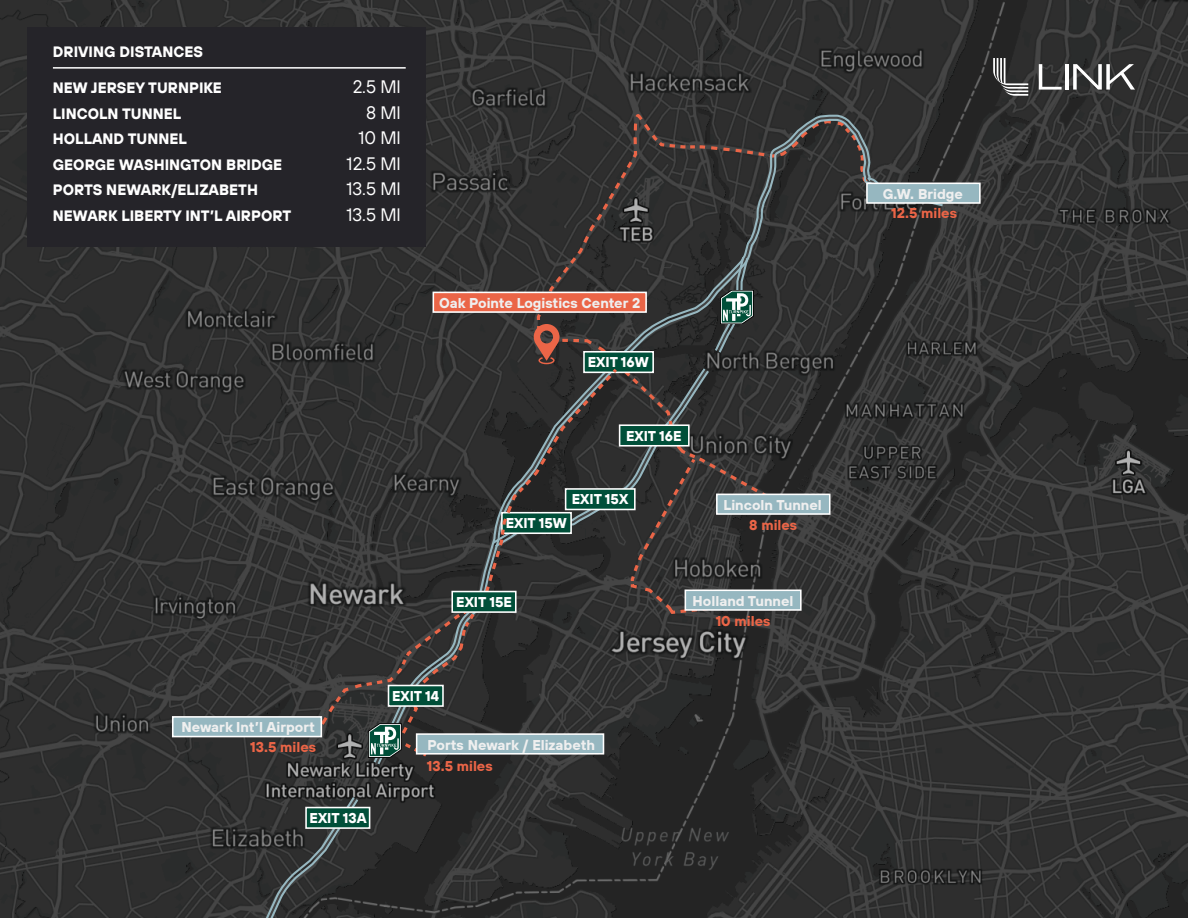
<style>
.page{position:relative;width:1188px;height:918px;background:#fff}
.page>*{position:absolute;margin:0;border:0;box-sizing:border-box;transform-origin:0 0}
.Spec_Headers{font:18px "TT Hoves";color:#fff}
.Spec_Headers-2{font:700 15px "TT Hoves";color:#fff}
.t1{font:700 14.1px "TT Hoves";color:#efefef}
.t2{font:700 14.1px "TT Hoves";color:#fff}
.t3{font:700 14.1px "TT Hoves";color:#eb6547}
</style>
<div class="page">
<img style="left:0;top:0;width:1188px;height:918px">
<svg style="left:256px;top:795px;width:104px;height:123px;background:#353637"></svg>
<svg style="left:376px;top:118px;width:569px;height:649px;background:#323232"></svg>
<svg style="left:1039px;top:64px;width:23px;height:26px"></svg>
<hr style="left:1065px;top:64px;width:4px;height:26px;background:#fff">
<svg style="left:1073px;top:64px;width:62px;height:26px"></svg>
<svg style="left:993px;top:58px;width:35px;height:38px"></svg>
<div style="left:685px;top:590px;width:117px;height:21px;background:#96b7c0;border:2px solid #fff"></div>
<div style="left:27px;top:27px;width:399px;height:219px;background:#252429"></div>
<hr style="left:53px;top:67px;width:353px;height:2px;background:#fff">
<div style="left:866px;top:183px;width:115px;height:21px;background:#96b7c0;border:2px solid #fff"></div>
<div style="left:305px;top:807px;width:65px;height:22px;background:#004f39;border:2px solid #fff"></div>
<div style="left:716px;top:494px;width:115px;height:21px;background:#96b7c0;border:2px solid #fff"></div>
<svg style="left:312px;top:365px;width:48px;height:373px;background:#353535"></svg>
<svg style="left:360px;top:229px;width:420px;height:530px;background:#3b3c3a"></svg>
<div style="left:172px;top:716px;width:150px;height:21px;background:#96b7c0;border:2px solid #fff"></div>
<p class="Spec_Headers-2" style="left:53px;top:42px;width:152px">DRIVING DISTANCES</p>
<p class="Spec_Headers-2" style="left:53px;top:78px;width:171px">NEW JERSEY TURNPIKE</p>
<p class="Spec_Headers" style="left:353px;top:75px;width:50px">2.5 MI</p>
<p class="Spec_Headers-2" style="left:53px;top:103px;width:130px">LINCOLN TUNNEL</p>
<p class="Spec_Headers" style="left:366px;top:101px;width:36px">8 MI</p>
<p class="Spec_Headers-2" style="left:53px;top:129px;width:135px">HOLLAND TUNNEL</p>
<p class="Spec_Headers" style="left:359px;top:126px;width:44px">10 MI</p>
<p class="Spec_Headers-2" style="left:53px;top:154px;width:231px">GEORGE WASHINGTON BRIDGE</p>
<p class="Spec_Headers" style="left:347px;top:152px;width:56px">12.5 MI</p>
<p class="Spec_Headers-2" style="left:53px;top:180px;width:207px">PORTS NEWARK/ELIZABETH</p>
<p class="Spec_Headers" style="left:346px;top:177px;width:56px">13.5 MI</p>
<p class="Spec_Headers-2" style="left:53px;top:205px;width:240px">NEWARK LIBERTY INT’L AIRPORT</p>
<p class="Spec_Headers" style="left:346px;top:203px;width:56px">13.5 MI</p>
<p class="t1" style="left:439px;top:293px;width:203px">Oak Pointe Logistics Center 2</p>
<p class="t2" style="left:588px;top:353px;width:63px">EXIT 16W</p>
<p class="t2" style="left:626px;top:426px;width:57px">EXIT 16E</p>
<p class="t2" style="left:572px;top:490px;width:58px">EXIT 15X</p>
<p class="t2" style="left:506px;top:514px;width:63px">EXIT 15W</p>
<p class="t1" style="left:724px;top:495px;width:100px">Lincoln Tunnel</p>
<p class="t3" style="left:749px;top:515px;width:49px">8 miles</p>
<p class="t2" style="left:456px;top:593px;width:57px">EXIT 15E</p>
<p class="t1" style="left:181px;top:718px;width:135px">Newark Int’l Airport</p>
<p class="t3" style="left:250px;top:738px;width:67px">13.5 miles</p>
<p class="t2" style="left:310px;top:809px;width:58px">EXIT 13A</p>
<p class="t2" style="left:392px;top:687px;width:49px">EXIT 14</p>
<p class="t1" style="left:428px;top:735px;width:169px">Ports Newark / Elizabeth</p>
<p class="t3" style="left:427px;top:756px;width:67px">13.5 miles</p>
<p class="t1" style="left:693px;top:591px;width:102px">Holland Tunnel</p>
<p class="t3" style="left:716px;top:612px;width:56px">10 miles</p>
<p class="t1" style="left:883px;top:184px;width:82px">G.W. Bridge</p>
<p class="t3" style="left:891px;top:204px;width:67px">12.5 miles</p>
</div>
